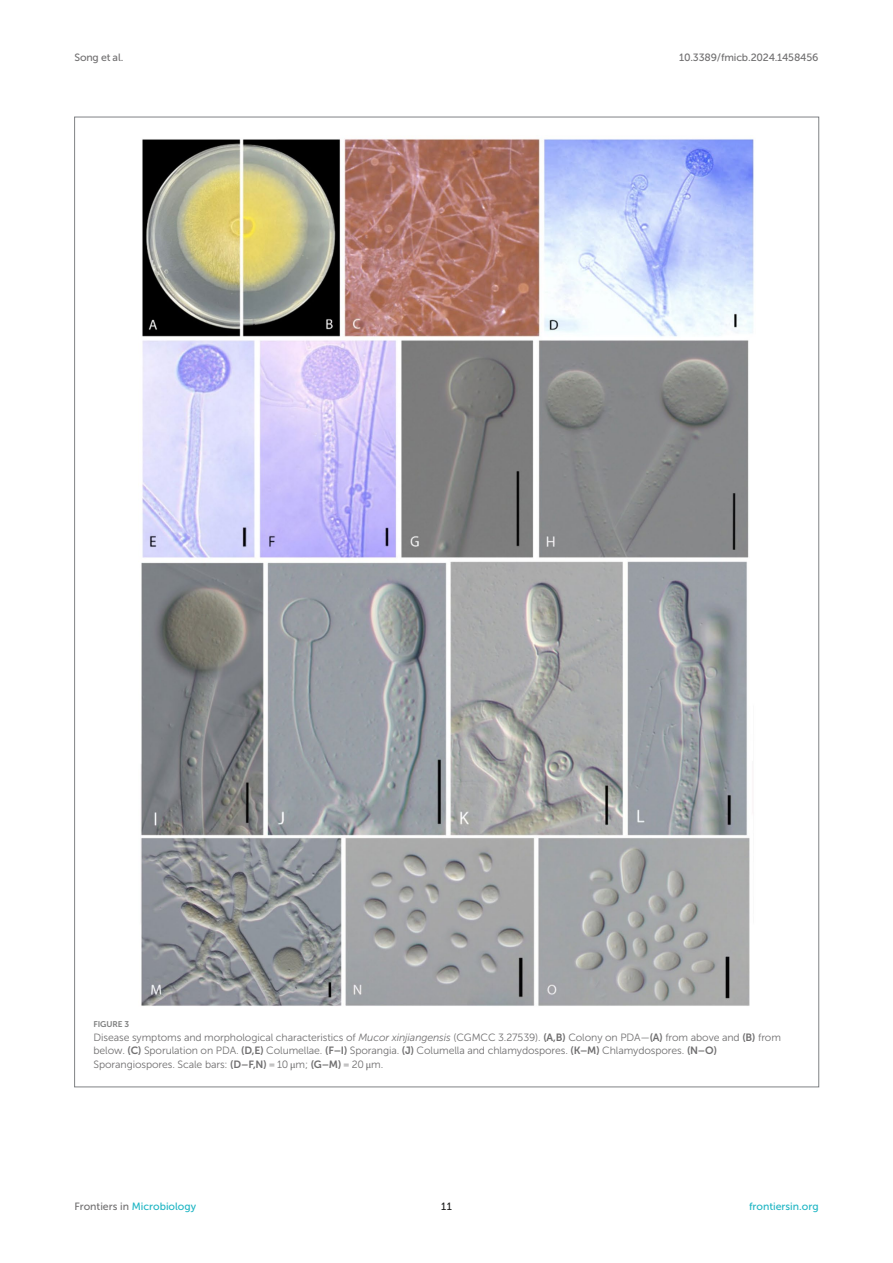
<style>
.page{position:relative;width:893px;height:1263px;background:#fff}
.page>*{position:absolute;margin:0;border:0;box-sizing:border-box;transform-origin:0 0}
.FIG_LEG{font:10.5px/13.5px "Museo Sans 300";letter-spacing:-.01em;color:#706f70}
.t1{font:10.5px "Museo Sans 500";color:#1db5c3}
.t2{font:10.5px "Museo Sans 500";letter-spacing:-.015em;color:#706f70}
.t3{font:10.5px "Museo Sans 500";color:#1b1c1b}
.FIG_HD{font:8.25px "Museo Sans 700";letter-spacing:-.01em;color:#7e7f7f}
.s1{font-style:italic}
.s2{font-family:"Museo Sans 700"}
.s3{font-family:"STIX General"}
.s4{color:#706f70}
</style>
<div class="page">
<img style="left:141px;top:139px;width:613px;height:867px">
<p class="t2" style="left:74px;top:51px;width:50px">Song et al.</p>
<p class="t2" style="left:679px;top:51px;width:141px">10.3389/fmicb.2024.1458456</p>
<p class="FIG_HD" style="left:94px;top:1020px;width:37px">FIGURE 3</p>
<p class="FIG_LEG" style="left:94px;top:1031px;width:689px">Disease symptoms and morphological characteristics of <span class="s1">Mucor xinjiangensis</span> (CGMCC 3.27539). <span class="s2">(A,B)</span> Colony on PDA—<span class="s2">(A)</span> from above and <span class="s2">(B)</span> from below. <span class="s2">(C)</span> Sporulation on PDA. <span class="s2">(D,E)</span> Columellae. <span class="s2">(F–I)</span> Sporangia. <span class="s2">(J)</span> Columella and chlamydospores. <span class="s2">(K–M)</span> Chlamydospores. <span class="s2">(N–O)<br></span>Sporangiospores. Scale bars: <span class="s2">(D–F,N)</span> = 10 <span class="s3">μ</span>m; <span class="s2">(G–M)</span> = 20 <span class="s3">μ</span>m.</p>
<p class="t1" style="left:74px;top:1200px;width:123px"><span class="s4">Frontiers in</span> Microbiology</p>
<p class="t3" style="left:441px;top:1200px;width:12px">11</p>
<p class="t1" style="left:749px;top:1200px;width:71px">frontiersin.org</p>
</div>
